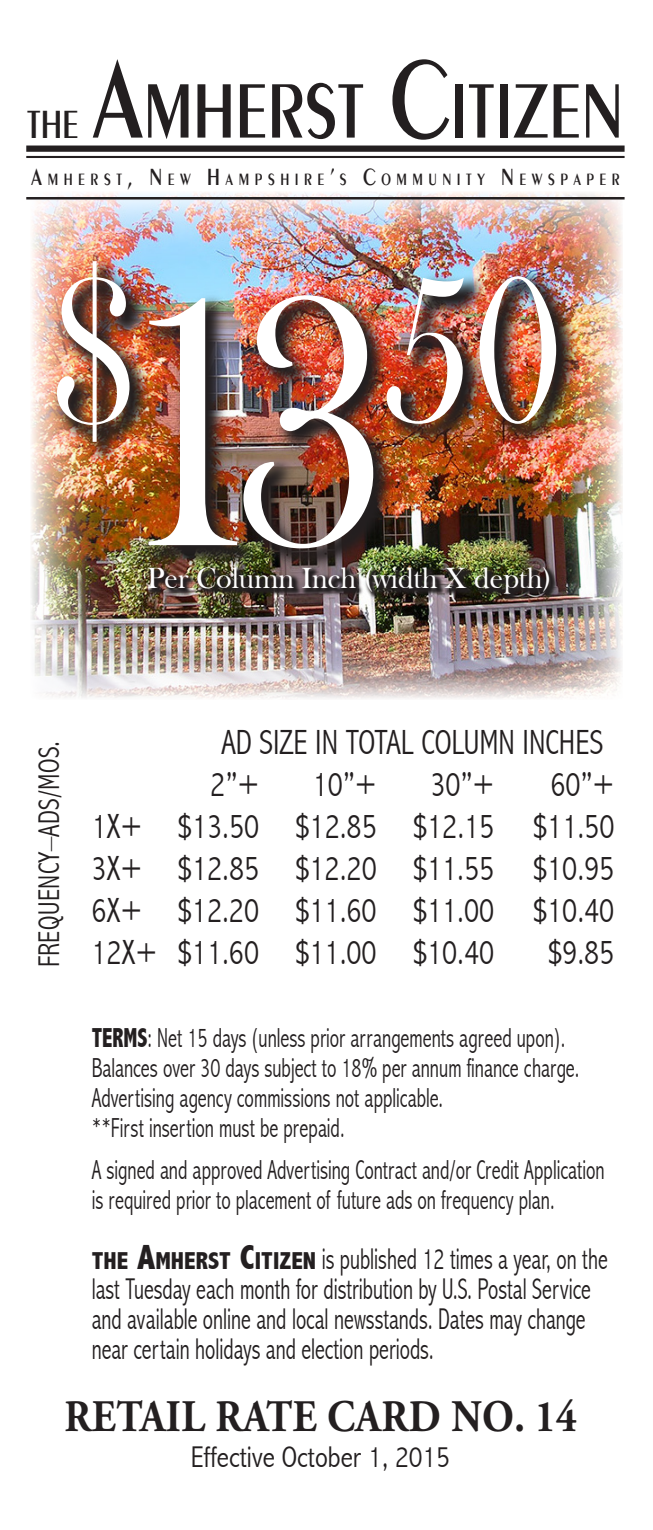
<style>
.page{position:relative;width:653px;height:1530px;background:#fff}
.page>*{position:absolute;margin:0;border:0;box-sizing:border-box;transform-origin:0 0}
.t1{font:215.75px "Bask Old Face";color:#fff;scale:.85 1}
.t2{font:600 82.25px "Peignot";color:#231f20;scale:.79 1}
.t3{font:700 45px "Adobe Garamond Pro";letter-spacing:.015em;color:#231f20;scale:.9 1}
.t4{font:600 42px "Peignot";color:#231f20;scale:.79 1}
.t5{font:300 condensed 35px/42px "Abadi";color:#231f20;text-align:justify;scale:.94 1}
.t6{font:300 condensed 30px/30px "Abadi";color:#231f20;scale:.8 1}
.t7{font:30px "Bask Old Face";color:#fff}
.t8{font:300 condensed 30px "Abadi";color:#231f20}
.t9{font:300 condensed 30px "Abadi";color:#231f20;scale:.94 1}
.t10{font:300 condensed 27.5px/30px "Abadi";color:#231f20;scale:.8 1}
.t11{font:600 17.5px "Peignot";letter-spacing:.395em;color:#231f20;scale:.79 1}
.s1{font-size:117.5px}
.s2{font-size:25px}
.s3{font-size:370px}
.s4{font-weight:800}
.s5{font-weight:800;font-size:24.5px}
.s6{font-weight:800;font-size:35px}
</style>
<div class="page">
<img style="left:31px;top:192px;width:591px;height:507px">
<div style="left:26px;top:146px;width:598px;height:6px;background:#231f20"></div>
<hr style="left:26px;top:156px;width:598px;height:2px;background:#231f20">
<hr style="left:26px;top:197px;width:598px;height:3px;background:#231f20">
<img style="left:52px;top:256px;width:527px;height:315px">
<img style="left:146px;top:566px;width:412px;height:35px">
<h2 class="t2" style="left:92px;top:62px;width:674px"><span class="s1">A</span>MHERST <span class="s1">C</span>ITIZEN</h2>
<p class="t11" style="left:31px;top:169px;width:746px"><span class="s2">A</span> MHERST <span class="s2">, N</span> EW <span class="s2">H</span> AMPSHIRE <span class="s2">’</span> S <span class="s2">C</span> OMMUNITY <span class="s2">N</span> EWSPAPER</p>
<h3 class="t4" style="left:27px;top:99px;width:67px">THE</h3>
<h1 class="t1" style="left:48px;top:232px;width:607px">$<span class="s3">13</span>50</h1>
<p class="t7" style="left:147px;top:562px;width:405px">Per Column Inch (width X depth)</p>
<p class="t9" style="left:32px;top:967px;width:242px;rotate:-90deg">FREQUENCY–ADS/MOS.</p>
<p class="t5" style="left:221px;top:721px;width:408px">AD SIZE IN TOTAL COLUMN INCHES</p>
<p class="t5" style="left:92px;top:764px;width:557px;text-indent:458px">60”+ 1X+ $13.50 $12.85 $12.15 $11.50<br>3X+ $12.85 $12.20 $11.55 $10.95<br>6X+ $12.20 $11.60 $11.00 $10.40</p>
<p class="t5" style="left:210px;top:764px;width:54px">2”+</p>
<p class="t5" style="left:313px;top:764px;width:70px">10”+</p>
<p class="t5" style="left:430px;top:764px;width:70px">30”+</p>
<p class="t5" style="left:92px;top:932px;width:430px">12X+ $11.60 $11.00 $10.40</p>
<p class="t5" style="left:547px;top:932px;width:72px">$9.85</p>
<p class="t10" style="left:92px;top:1022px;width:611px"><span class="s4">TERMS</span>: Net 15 days (unless prior arrangements agreed upon).<br>Balances over 30 days subject to 18% per annum finance charge.<br>Advertising agency commissions not applicable.<br>**First insertion must be prepaid.</p>
<p class="t10" style="left:92px;top:1155px;width:642px">A signed and approved Advertising Contract and/or Credit Application is required prior to placement of future ads on frequency plan.</p>
<p class="t6" style="left:92px;top:1244px;width:646px"><span class="s5">THE</span> <span class="s6">A</span><span class="s5">MHERST</span> <span class="s6">C</span><span class="s5">ITIZEN</span> is published 12 times a year, on the last Tuesday each month for distribution by U.S. Postal Service and available online and local newsstands. Dates may change near certain holidays and election periods.</p>
<h3 class="t3" style="left:64px;top:1390px;width:570px">RETAIL RATE CARD NO. 14</h3>
<p class="t8" style="left:191px;top:1439px;width:261px">Effective October 1, 2015</p>
</div>
